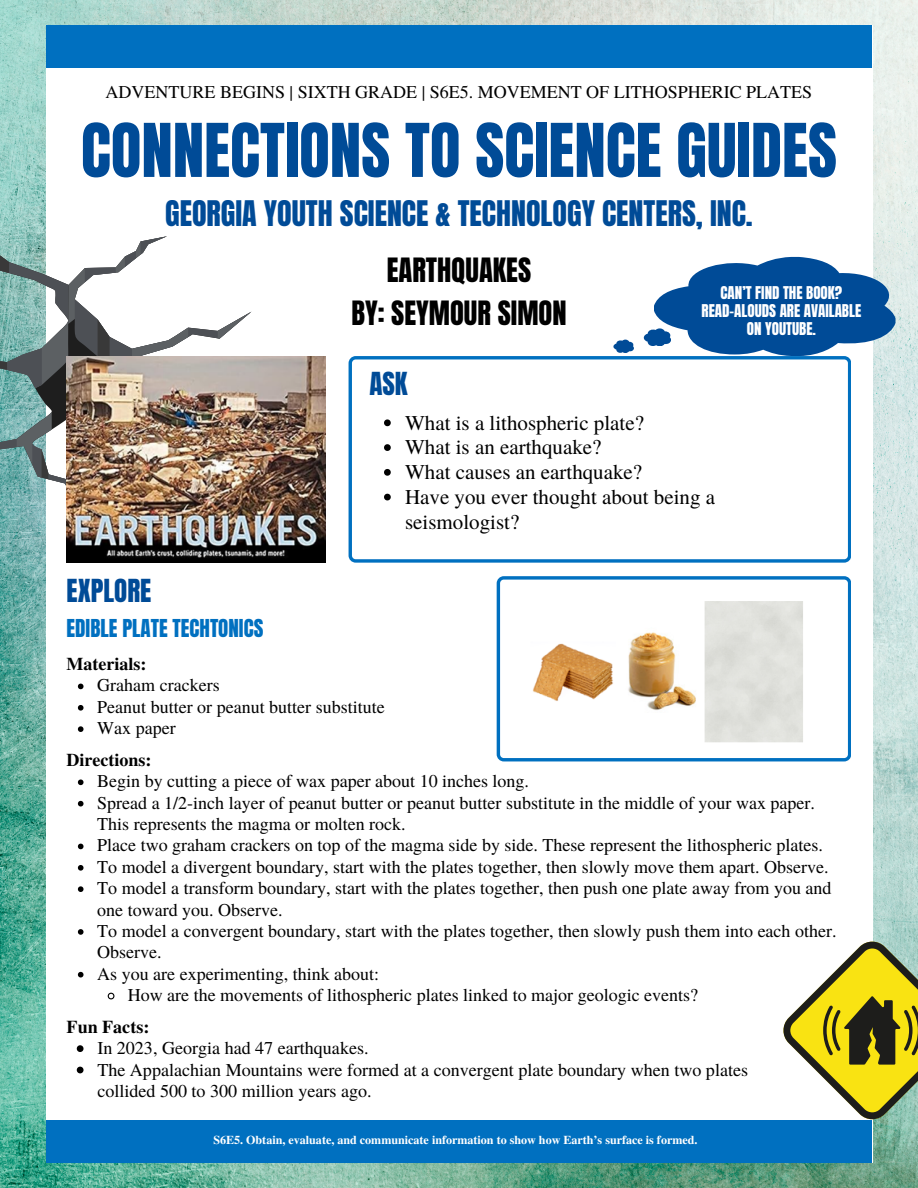
<style>
.page{position:relative;width:918px;height:1188px;background:#fff}
.page>*{position:absolute;margin:0;border:0;box-sizing:border-box;transform-origin:0 0}
.t1{font:63px "Anton";color:#004b97}
.t2{font:30px "Anton";color:#004b97}
.t3{font:28.5px/42.8px "Anton";color:#000;text-align:center}
.t4{font:27px "Anton";color:#004b97}
.t5{font:21px/24.8px "Te X Gyre Termes";color:#000}
.t6{font:21px "Anton";color:#0070c0}
.t7{font:18px/21.3px "Te X Gyre Termes";color:#000}
.t8{font:700 18px "Te X Gyre Termes";color:#000}
.t9{font:15px/18px "Anton";color:#fff;text-align:center}
.t10{font:700 12px "Te X Gyre Termes";color:#fff}
</style>
<div class="page">
<img style="left:0;top:0;width:918px;height:1188px">
<div style="left:46px;top:25px;width:826px;height:1138px;background:#fff"></div>
<div style="left:46px;top:25px;width:826px;height:43px;background:#0070c0"></div>
<div style="left:46px;top:1120px;width:826px;height:43px;background:#0070c0"></div>
<svg style="left:349px;top:356px;width:502px;height:207px"></svg>
<svg style="left:497px;top:576px;width:354px;height:185px"></svg>
<img style="left:515px;top:592px;width:318px;height:157px">
<svg style="left:0;top:197px;width:252px;height:332px"></svg>
<img style="left:67px;top:356px;width:258px;height:206px">
<svg style="left:644px;top:257px;width:252px;height:99px"></svg>
<svg style="left:613px;top:340px;width:21px;height:13px"></svg>
<svg style="left:783px;top:940px;width:135px;height:181px"></svg>
<svg style="left:78px;top:684px;width:6px;height:5px"></svg>
<svg style="left:78px;top:705px;width:6px;height:6px"></svg>
<svg style="left:78px;top:726px;width:6px;height:6px"></svg>
<svg style="left:78px;top:779px;width:6px;height:6px"></svg>
<svg style="left:78px;top:801px;width:6px;height:5px"></svg>
<svg style="left:78px;top:844px;width:6px;height:5px"></svg>
<svg style="left:78px;top:865px;width:6px;height:6px"></svg>
<svg style="left:78px;top:886px;width:6px;height:6px"></svg>
<svg style="left:78px;top:929px;width:6px;height:6px"></svg>
<svg style="left:78px;top:972px;width:6px;height:5px"></svg>
<svg style="left:107px;top:992px;width:8px;height:8px"></svg>
<svg style="left:77px;top:1045px;width:7px;height:7px"></svg>
<svg style="left:77px;top:1067px;width:7px;height:6px"></svg>
<svg style="left:384px;top:419px;width:7px;height:7px"></svg>
<svg style="left:384px;top:444px;width:7px;height:7px"></svg>
<svg style="left:384px;top:469px;width:7px;height:7px"></svg>
<svg style="left:384px;top:494px;width:7px;height:6px"></svg>
<h6 class="t7" style="left:106px;top:80px;width:708px">ADVENTURE BEGINS | SIXTH GRADE | S6E5. MOVEMENT OF LITHOSPHERIC PLATES</h6>
<p class="t1" style="left:81px;top:105px;width:758px">CONNECTIONS TO SCIENCE GUIDES</p>
<p class="t2" style="left:165px;top:192px;width:589px">GEORGIA YOUTH SCIENCE &amp; TECHNOLOGY CENTERS, INC.</p>
<h2 class="t3" style="left:351px;top:249px;width:217px">EARTHQUAKES<br>BY: SEYMOUR SIMON</h2>
<h5 class="t9" style="left:721px;top:284px;width:123px">CAN’T FIND THE BOOK?</h5>
<h1 class="t9" style="left:702px;top:302px;width:161px">READ-ALOUDS ARE AVAILABLE<br>ON YOUTUBE.</h1>
<h2 class="t4" style="left:67px;top:571px;width:86px">EXPLORE</h2>
<h4 class="t6" style="left:67px;top:613px;width:198px">EDIBLE PLATE TECHTONICS</h4>
<p class="t4" style="left:369px;top:364px;width:40px">ASK</p>
<p class="t5" style="left:405px;top:409px;width:240px">What is a lithospheric plate?</p>
<p class="t5" style="left:405px;top:434px;width:198px">What is an earthquake?</p>
<p class="t5" style="left:405px;top:459px;width:239px">What causes an earthquake?</p>
<p class="t5" style="left:405px;top:483px;width:312px">Have you ever thought about being a seismologist?</p>
<h2 class="t8" style="left:67px;top:650px;width:81px">Materials:</h2>
<h4 class="t7" style="left:97px;top:674px;width:124px">Graham crackers</h4>
<h4 class="t7" style="left:97px;top:695px;width:289px">Peanut butter or peanut butter substitute</h4>
<h4 class="t7" style="left:97px;top:717px;width:80px">Wax paper</h4>
<h2 class="t8" style="left:67px;top:746px;width:86px">Directions:</h2>
<h3 class="t7" style="left:97px;top:770px;width:433px">Begin by cutting a piece of wax paper about 10 inches long.</h3>
<h6 class="t7" style="left:97px;top:791px;width:719px">Spread a 1/2-inch layer of peanut butter or peanut butter substitute in the middle of your wax paper.<br>This represents the magma or molten rock.</h6>
<p class="t7" style="left:97px;top:834px;width:727px">Place two graham crackers on top of the magma side by side. These represent the lithospheric plates.</p>
<p class="t7" style="left:97px;top:855px;width:733px">To model a divergent boundary, start with the plates together, then slowly move them apart. Observe.</p>
<p class="t7" style="left:97px;top:877px;width:736px">To model a transform boundary, start with the plates together, then push one plate away from you and one toward you. Observe.</p>
<h6 class="t7" style="left:97px;top:919px;width:741px">To model a convergent boundary, start with the plates together, then slowly push them into each other.<br>Observe.</h6>
<p class="t7" style="left:97px;top:962px;width:283px">As you are experimenting, think about:</p>
<p class="t7" style="left:128px;top:984px;width:572px">How are the movements of lithospheric plates linked to major geologic events?</p>
<p class="t8" style="left:67px;top:1013px;width:84px">Fun Facts:</p>
<p class="t7" style="left:97px;top:1037px;width:273px">In 2023, Georgia had 47 earthquakes.</p>
<p class="t7" style="left:97px;top:1058px;width:652px">The Appalachian Mountains were formed at a convergent plate boundary when two plates collided 500 to 300 million years ago.</p>
<p class="t10" style="left:213px;top:1130px;width:486px">S6E5. Obtain, evaluate, and communicate information to show how Earth’s surface is formed.</p>
</div>
